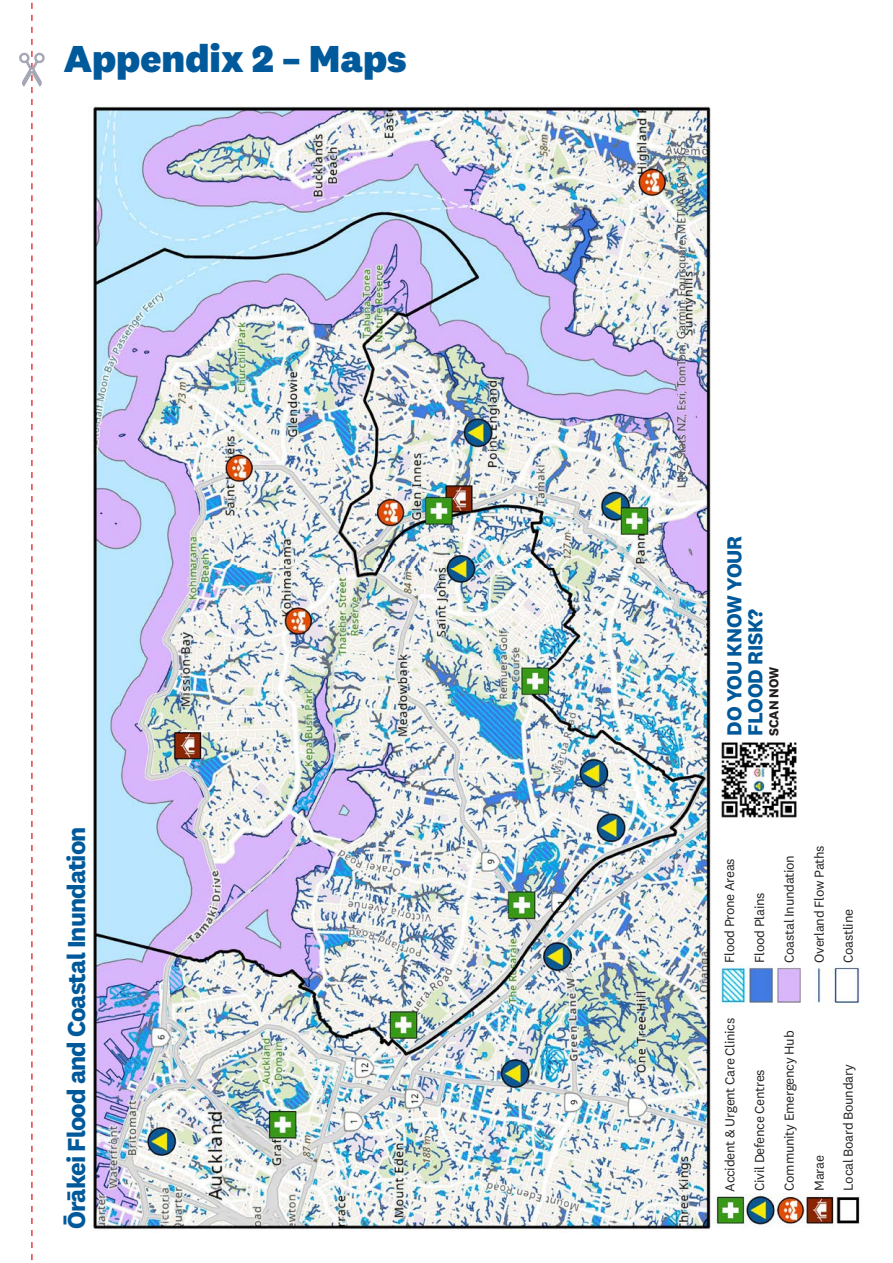
<style>
.page{position:relative;width:893px;height:1263px;background:#fff}
.page>*{position:absolute;margin:0;border:0;box-sizing:border-box;transform-origin:0 0}
.t1{font:800 39px "National 2";color:#00599b}
.t2{font:700 25.5px "National 2";letter-spacing:-.035em;color:#00599b}
.t3{font:700 21px/21px "National 2";letter-spacing:-.01em;color:#00599b}
.t4{font:13.5px/29.5px "National 2";letter-spacing:-.025em;color:#231f20}
.t5{font:700 13.5px "National 2";letter-spacing:-.01em;color:#231f20}
</style>
<div class="page">
<img style="left:714px;top:1193px;width:146px;height:34px">
<img style="left:816px;top:967px;width:44px;height:41px">
<img style="left:721px;top:965px;width:80px;height:44px">
<img style="left:721px;top:742px;width:76px;height:76px">
<img style="left:92px;top:106px;width:619px;height:1125px">
<svg style="left:19px;top:2px;width:26px;height:1259px"></svg>
<h1 class="t1" style="left:64px;top:35px;width:344px">Appendix 2 – Maps</h1>
<h2 class="t2" style="left:61px;top:1229px;width:404px;rotate:-90deg">Ōrākei Flood and Coastal Inundation</h2>
<h3 class="t3" style="left:723px;top:736px;width:201px;rotate:-90deg">DO YOU KNOW YOUR<br>FLOOD RISK?</h3>
<p class="t5" style="left:766px;top:736px;width:70px;rotate:-90deg">SCAN NOW</p>
<p class="t4" style="left:715px;top:963px;width:106px;rotate:-90deg">Flood Prone Areas</p>
<p class="t4" style="left:745px;top:963px;width:109px;rotate:-90deg">Flood Plains<br>Coastal Inundation</p>
<p class="t4" style="left:804px;top:963px;width:119px;line-height:29.1px;rotate:-90deg">Overland Flow Paths<br>Coastline</p>
<p class="t4" style="left:715px;top:1192px;width:175px;rotate:-90deg">Accident &amp; Urgent Care Clinics</p>
<p class="t4" style="left:745px;top:1191px;width:162px;rotate:-90deg">Civil Defence Centres<br>Community Emergency Hub</p>
<p class="t4" style="left:804px;top:1191px;width:128px;line-height:29.1px;rotate:-90deg">Marae<br>Local Board Boundary</p>
</div>
